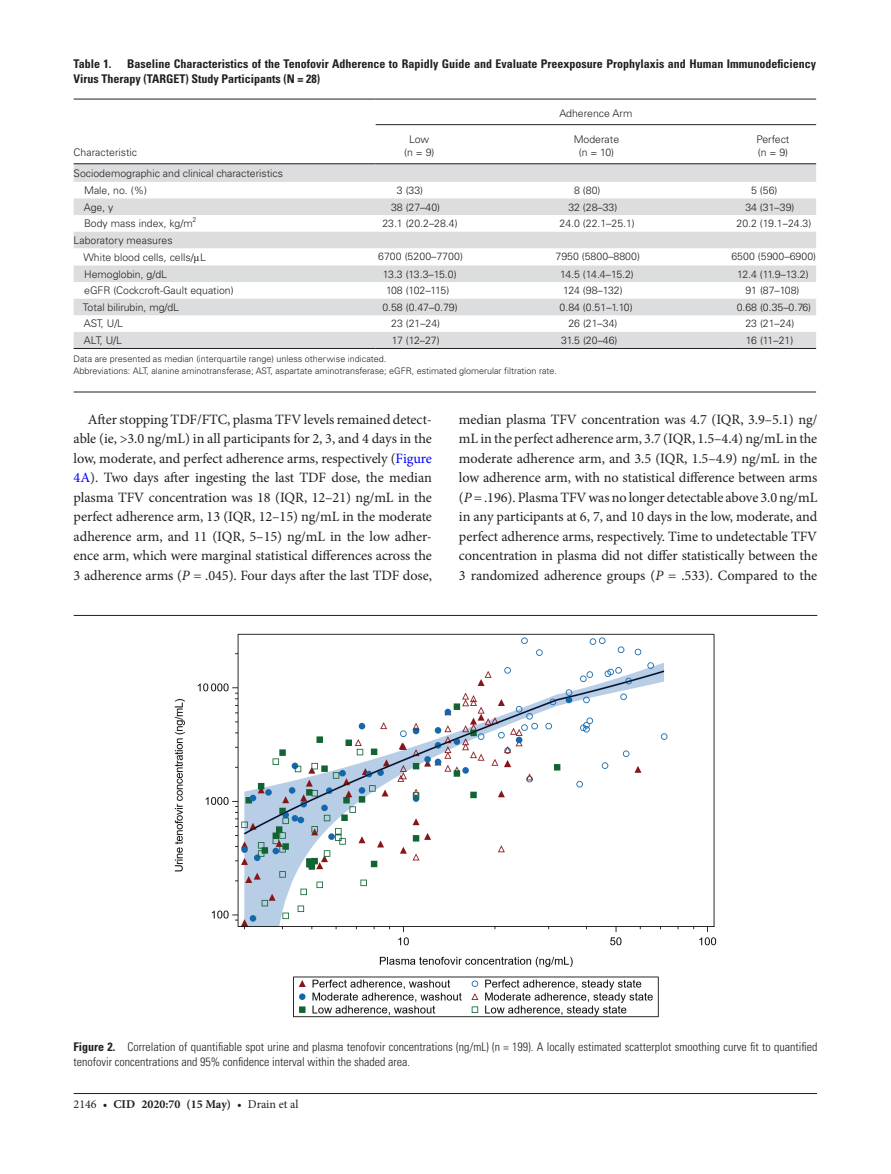
<style>
.page{position:relative;width:891px;height:1174px;background:#fff}
.page>*{position:absolute;margin:0;border:0;box-sizing:border-box;transform-origin:0 0}
.t1{font:14.25px/19.5px "Minion Pro";letter-spacing:-.005em;color:#231f20;text-align:justify}
.t2{font:300 condensed 12px/15px "Univers LT Std";color:#231f20}
.t3{font:700 condensed 12px/15px "Univers LT Std";color:#231f20}
.t4{font:700 12px "Minion Pro";color:#231f20}
.t5{font:300 10.5px/13.5px "Univers LT Std";color:#231f20}
.t6{font:300 10.5px "Univers LT Std";letter-spacing:-.065em;color:#231f20}
.t7{font:300 9px/12px "Univers LT Std";color:#231f20}
.s1{font-family:"Gandhari Unicode";font-weight:400}
.s2{color:#00f}
.s3{font-style:italic}
.s4{font-weight:700}
.s5{font-weight:400}
</style>
<div class="page">
<hr style="left:74px;top:1093px;width:743px;height:1px;background:#231f20">
<hr style="left:74px;top:615px;width:743px;height:1px;background:#231f20">
<img style="left:175px;top:634px;width:541px;height:384px">
<hr style="left:74px;top:392px;width:742px;height:1px;background:#231f20">
<svg style="left:74px;top:164px;width:742px;height:184px;fill:#dcdddf"></svg>
<hr style="left:74px;top:99px;width:302px;height:1px;background:#231f20">
<hr style="left:74px;top:163px;width:302px;height:1px;background:#231f20">
<hr style="left:376px;top:99px;width:177px;height:1px;background:#231f20">
<hr style="left:553px;top:99px;width:177px;height:1px;background:#231f20">
<hr style="left:730px;top:99px;width:86px;height:1px;background:#231f20">
<hr style="left:376px;top:163px;width:177px;height:1px;background:#231f20">
<hr style="left:553px;top:163px;width:177px;height:1px;background:#231f20">
<hr style="left:730px;top:163px;width:86px;height:1px;background:#231f20">
<hr style="left:74px;top:348px;width:302px;height:1px;background:#231f20">
<hr style="left:376px;top:348px;width:177px;height:1px;background:#231f20">
<hr style="left:553px;top:348px;width:177px;height:1px;background:#231f20">
<hr style="left:730px;top:348px;width:86px;height:1px;background:#231f20">
<hr style="left:376px;top:124px;width:440px;height:1px;background:#231f20">
<p class="t3" style="left:74px;top:56px;width:744px;text-indent:53px">Baseline Characteristics of the Tenofovir Adherence to Rapidly Guide and Evaluate Preexposure Prophylaxis and Human Immunodeficiency<br>Virus Therapy (TARGET) Study Participants (N = 28)</p>
<p class="t3" style="left:74px;top:56px;width:39px">Table 1.</p>
<p class="t5" style="left:74px;top:146px;width:65px">Characteristic</p>
<p class="t5" style="left:84px;top:165px;width:201px;line-height:16.6px;text-indent:-10px">Sociodemographic and clinical characteristics<br>Male, no. (%)</p>
<p class="t5" style="left:559px;top:107px;width:75px">Adherence Arm</p>
<p class="t5" style="left:404px;top:132px;width:32px;text-align:center">Low (n = 9)</p>
<p class="t5" style="left:574px;top:132px;width:47px;text-align:center">Moderate (n = 10)</p>
<p class="t5" style="left:757px;top:132px;width:34px">Perfect (n = 9)</p>
<p class="t5" style="left:397px;top:184px;width:28px">3 (33)</p>
<p class="t5" style="left:574px;top:184px;width:28px">8 (80)</p>
<p class="t5" style="left:751px;top:184px;width:28px">5 (56)</p>
<p class="t5" style="left:84px;top:200px;width:31px">Age, y</p>
<p class="t5" style="left:391px;top:200px;width:51px">38 (27–40)</p>
<p class="t5" style="left:568px;top:200px;width:51px">32 (28–33)</p>
<p class="t5" style="left:745px;top:200px;width:51px">34 (31–39)</p>
<p class="t5" style="left:84px;top:217px;width:114px">Body mass index, kg/m<sup>2</sup></p>
<p class="t5" style="left:382px;top:217px;width:77px">23.1 (20.2–28.4)</p>
<p class="t5" style="left:560px;top:217px;width:77px">24.0 (22.1–25.1)</p>
<p class="t5" style="left:737px;top:217px;width:76px">20.2 (19.1–24.3)</p>
<p class="t5" style="left:83px;top:231px;width:124px;line-height:17.2px;text-indent:-10px">Laboratory measures<br>White blood cells, cells/<span class="s1">μ</span>L</p>
<p class="t5" style="left:378px;top:250px;width:86px">6700 (5200–7700)</p>
<p class="t5" style="left:556px;top:250px;width:86px">7950 (5800–8800)</p>
<p class="t5" style="left:731px;top:250px;width:86px">6500 (5900–6900)</p>
<p class="t5" style="left:84px;top:267px;width:84px">Hemoglobin, g/dL</p>
<p class="t5" style="left:383px;top:267px;width:75px">13.3 (13.3–15.0)</p>
<p class="t5" style="left:560px;top:267px;width:75px">14.5 (14.4–15.2)</p>
<p class="t5" style="left:737px;top:267px;width:73px">12.4 (11.9–13.2)</p>
<p class="t5" style="left:84px;top:284px;width:151px">eGFR (Cockcroft-Gault equation)</p>
<p class="t6" style="left:386px;top:284px;width:65px">108 (102–115)</p>
<p class="t5" style="left:563px;top:284px;width:61px">124 (98–132)</p>
<p class="t5" style="left:745px;top:284px;width:56px">91 (87–108)</p>
<p class="t5" style="left:83px;top:300px;width:98px">Total bilirubin, mg/dL</p>
<p class="t5" style="left:382px;top:300px;width:77px">0.58 (0.47–0.79)</p>
<p class="t5" style="left:560px;top:300px;width:75px">0.84 (0.51–1.10)</p>
<p class="t5" style="left:737px;top:300px;width:76px">0.68 (0.35–0.76)</p>
<p class="t5" style="left:84px;top:317px;width:41px">AST, U/L</p>
<p class="t5" style="left:391px;top:317px;width:51px">23 (21–24)</p>
<p class="t5" style="left:568px;top:317px;width:51px">26 (21–34)</p>
<p class="t5" style="left:745px;top:317px;width:51px">23 (21–24)</p>
<p class="t5" style="left:84px;top:334px;width:40px">ALT, U/L</p>
<p class="t5" style="left:392px;top:334px;width:49px">17 (12–27)</p>
<p class="t5" style="left:561px;top:334px;width:58px">31.5 (20–46)</p>
<p class="t5" style="left:746px;top:334px;width:49px">16 (11–21)</p>
<p class="t7" style="left:74px;top:353px;width:485px">Data are presented as median (interquartile range) unless otherwise indicated.<br>Abbreviations: ALT, alanine aminotransferase; AST, aspartate aminotransferase; eGFR, estimated glomerular filtration rate.</p>
<p class="t1" style="left:74px;top:409px;width:360px;text-indent:14px">After stopping TDF/FTC, plasma TFV levels remained detect&shy;able (ie, &gt;3.0 ng/mL) in all participants for 2, 3, and 4 days in the low, moderate, and perfect adherence arms, respectively (<span class="s2">Figure 4A</span>). Two days after ingesting the last TDF dose, the median plasma TFV concentration was 18 (IQR, 12–21) ng/mL in the perfect adherence arm, 13 (IQR, 12–15) ng/mL in the moderate adherence arm, and 11 (IQR, 5–15) ng/mL in the low adher&shy;ence arm, which were marginal statistical differences across the 3 adherence arms (<span class="s3">P</span> = .045). Four days after the last TDF dose,</p>
<p class="t1" style="left:459px;top:409px;width:360px">median plasma TFV concentration was 4.7 (IQR, 3.9–5.1) ng/ mL in the perfect adherence arm, 3.7 (IQR, 1.5–4.4) ng/mL in the moderate adherence arm, and 3.5 (IQR, 1.5–4.9) ng/mL in the low adherence arm, with no statistical difference between arms (<span class="s3">P</span> = .196). Plasma TFV was no longer detectable above 3.0 ng/mL in any participants at 6, 7, and 10 days in the low, moderate, and perfect adherence arms, respectively. Time to undetectable TFV concentration in plasma did not differ statistically between the 3 randomized adherence groups (<span class="s3">P</span> = .533). Compared to the</p>
<p class="t2" style="left:74px;top:1040px;width:745px"><span class="s4">Figure 2.</span> Correlation of quantifiable spot urine and plasma tenofovir concentrations (ng/mL) (n = 199). A locally estimated scatterplot smoothing curve fit to quantified tenofovir concentrations and 95% confidence interval within the shaded area.</p>
<p class="t4" style="left:74px;top:1095px;width:226px"><span class="s5">2146 •</span> cid 2020:70 (15 May) <span class="s5">• Drain et al</span></p>
</div>
